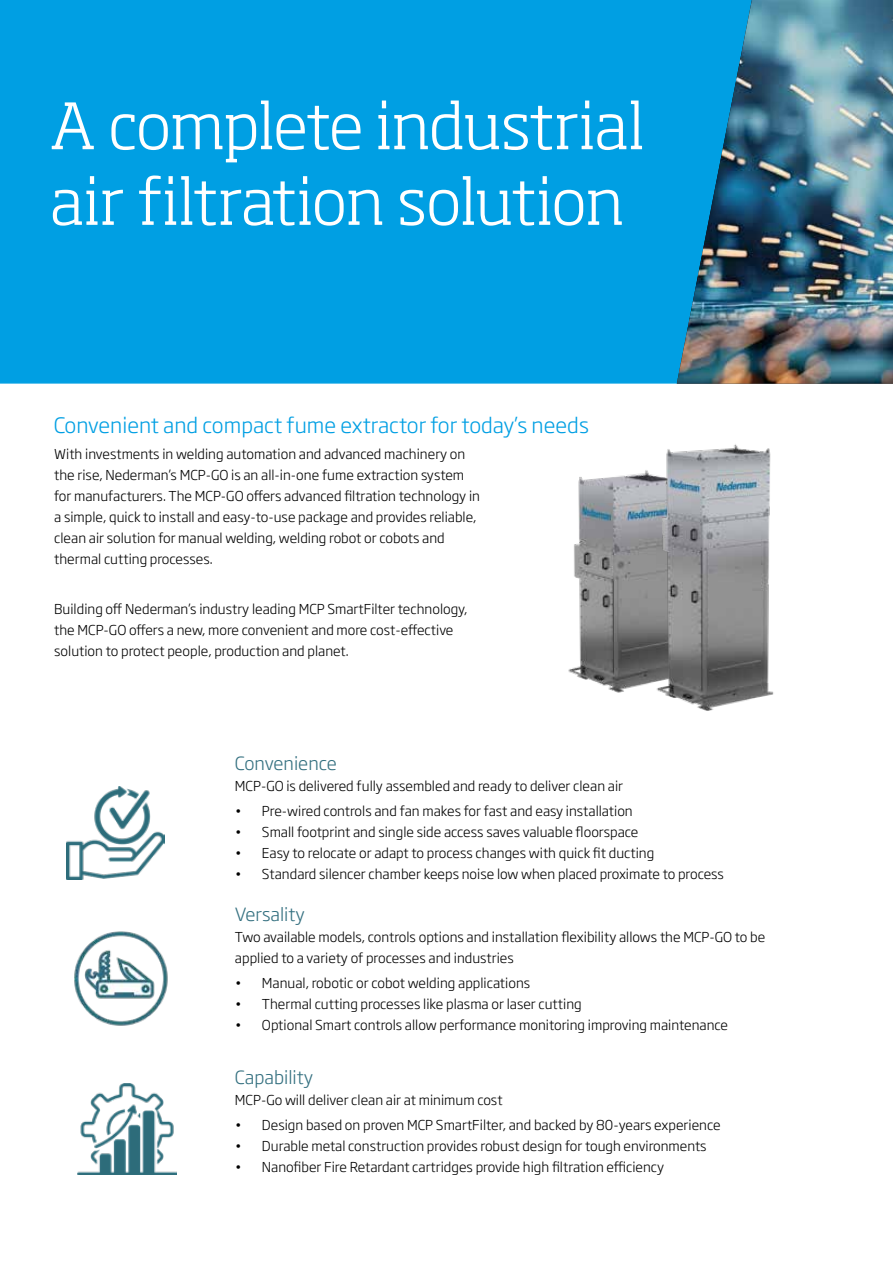
<style>
.page{position:relative;width:893px;height:1263px;background:#fff}
.page>*{position:absolute;margin:0;border:0;box-sizing:border-box;transform-origin:0 0}
.t1{font:300 63px/75.6px "Soho Pro";letter-spacing:-.01em;color:#fff}
.t2{font:300 21px "Soho Gothic Pro";color:#009fe3}
.t3{font:300 18px "Soho Gothic Pro";color:#347080}
.t4{font:300 13.5px/21px "Soho Gothic Pro";color:#000}
</style>
<div class="page">
<div style="left:0;top:0;width:677px;height:384px;background:#009fe3"></div>
<img style="left:677px;top:0;width:216px;height:384px">
<img style="left:78px;top:1083px;width:98px;height:91px">
<img style="left:568px;top:470px;width:82px;height:223px">
<img style="left:650px;top:444px;width:124px;height:267px">
<img style="left:67px;top:787px;width:98px;height:92px">
<img style="left:74px;top:931px;width:94px;height:95px">
<h1 class="t1" style="left:50px;top:83px;width:596px">A complete industrial air filtration solution</h1>
<h2 class="t2" style="left:54px;top:408px;width:537px">Convenient and compact fume extractor for today’s needs</h2>
<p class="t4" style="left:54px;top:442px;width:427px">With investments in welding automation and advanced machinery on the rise, Nederman’s MCP-GO is an all-in-one fume extraction system for manufacturers. The MCP-GO offers advanced filtration technology in a simple, quick to install and easy-to-use package and provides reliable, clean air solution for manual welding, welding robot or cobots and thermal cutting processes.</p>
<p class="t4" style="left:54px;top:598px;width:415px">Building off Nederman’s industry leading MCP SmartFilter technology, the MCP-GO offers a new, more convenient and more cost-effective solution to protect people, production and planet.</p>
<h3 class="t3" style="left:235px;top:749px;width:103px">Convenience</h3>
<p class="t4" style="left:235px;top:774px;width:390px">MCP-GO is delivered fully assembled and ready to deliver clean air</p>
<p class="t4" style="left:235px;top:800px;width:399px">• Pre-wired controls and fan makes for fast and easy installation</p>
<p class="t4" style="left:235px;top:821px;width:405px">• Small footprint and single side access saves valuable floorspace</p>
<p class="t4" style="left:235px;top:842px;width:421px">• Easy to relocate or adapt to process changes with quick fit ducting</p>
<p class="t4" style="left:235px;top:863px;width:491px">• Standard silencer chamber keeps noise low when placed proximate to process</p>
<h3 class="t3" style="left:235px;top:900px;width:71px">Versality</h3>
<p class="t4" style="left:235px;top:925px;width:532px">Two available models, controls options and installation flexibility allows the MCP-GO to be applied to a variety of processes and industries</p>
<p class="t4" style="left:235px;top:972px;width:297px">• Manual, robotic or cobot welding applications</p>
<p class="t4" style="left:235px;top:993px;width:348px">• Thermal cutting processes like plasma or laser cutting</p>
<p class="t4" style="left:235px;top:1014px;width:495px">• Optional Smart controls allow performance monitoring improving maintenance</p>
<h3 class="t3" style="left:235px;top:1063px;width:80px">Capability</h3>
<p class="t4" style="left:235px;top:1088px;width:269px">MCP-Go will deliver clean air at minimum cost</p>
<p class="t4" style="left:235px;top:1114px;width:487px">• Design based on proven MCP SmartFilter, and backed by 80-years experience</p>
<p class="t4" style="left:235px;top:1135px;width:473px">• Durable metal construction provides robust design for tough environments</p>
<p class="t4" style="left:235px;top:1156px;width:431px">• Nanofiber Fire Retardant cartridges provide high filtration efficiency</p>
</div>
